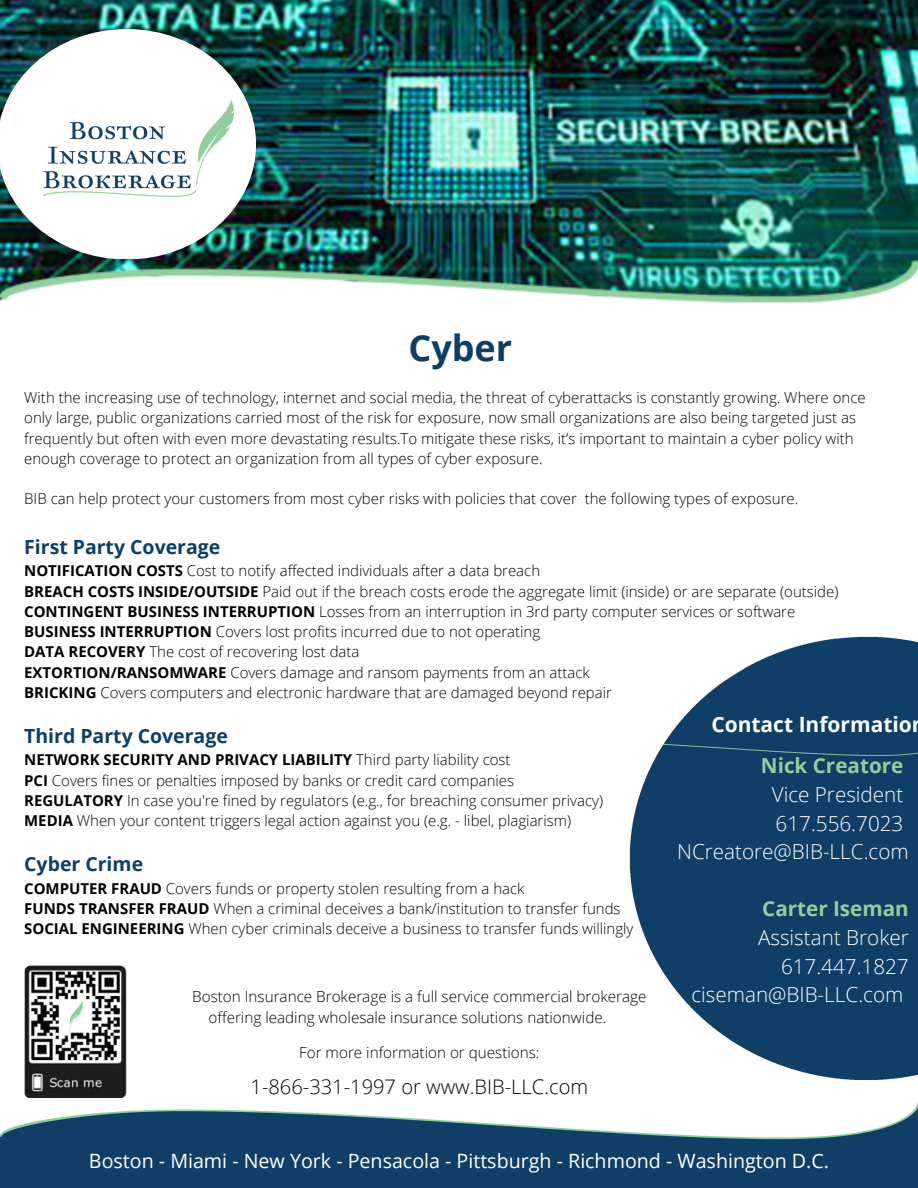
<style>
.page{position:relative;width:918px;height:1188px;background:#fff}
.page>*{position:absolute;margin:0;border:0;box-sizing:border-box;transform-origin:0 0}
.t1{font:700 36px "Open Sans";color:#0c3f66}
.t2{font:700 21px "Open Sans";color:#fff}
.t3{font:300 20.7px/28.7px "Open Sans";color:#fff;text-align:right}
.t4{font:700 20.7px "Open Sans";color:#91cf9c}
.t5{font:300 20.1px "Open Sans";color:#000}
.t6{font:19.65px "Open Sans";color:#fff}
.t7{font:700 19.5px "Open Sans";color:#0c3f66}
.t8{font:300 15.3px/20.9px "Open Sans";color:#000}
.t9{font:300 15px/20.2px "Open Sans";color:#000}
.s1{font-weight:700}
</style>
<div class="page">
<img style="left:24px;top:966px;width:103px;height:132px">
<img style="left:0;top:0;width:918px;height:303px">
<img style="left:0;top:29px;width:256px;height:230px">
<img style="left:43px;top:100px;width:190px;height:97px">
<img style="left:0;top:1102px;width:918px;height:86px">
<img style="left:629px;top:636px;width:289px;height:445px">
<h1 class="t1" style="left:409px;top:322px;width:105px">Cyber</h1>
<p class="t9" style="left:24px;top:387px;width:843px">With the increasing use of technology, internet and social media, the threat of cyberattacks is constantly growing. Where once only large, public organizations carried most of the risk for exposure, now small organizations are also being targeted just as frequently but often with even more devastating results.To mitigate these risks, it’s important to maintain a cyber policy with enough coverage to protect an organization from all types of cyber exposure.</p>
<p class="t9" style="left:24px;top:488px;width:776px">BIB can help protect your customers from most cyber risks with policies that cover the following types of exposure.</p>
<h3 class="t7" style="left:24px;top:533px;width:198px">First Party Coverage</h3>
<p class="t9" style="left:24px;top:561px;width:816px"><span class="s1">NOTIFICATION COSTS</span> Cost to notify affected individuals after a data breach<br><span class="s1">BREACH COSTS INSIDE/OUTSIDE</span> Paid out if the breach costs erode the aggregate limit (inside) or are separate (outside)<br><span class="s1">CONTINGENT BUSINESS INTERRUPTION</span> Losses from an interruption in 3rd party computer services or software <span class="s1">BUSINESS INTERRUPTION</span> Covers lost profits incurred due to not operating<br><span class="s1">DATA RECOVERY</span> The cost of recovering lost data<br><span class="s1">EXTORTION/RANSOMWARE</span> Covers damage and ransom payments from an attack<br><span class="s1">BRICKING</span> Covers computers and electronic hardware that are damaged beyond repair</p>
<h3 class="t7" style="left:24px;top:722px;width:205px">Third Party Coverage</h3>
<p class="t9" style="left:24px;top:750px;width:580px"><span class="s1">NETWORK SECURITY AND PRIVACY LIABILITY</span> Third party liability cost<br><span class="s1">PCI</span> Covers fines or penalties imposed by banks or credit card companies <span class="s1">REGULATORY</span> In case you're fined by regulators (e.g., for breaching consumer privacy)<br><span class="s1">MEDIA</span> When your content triggers legal action against you (e.g. - libel, plagiarism)</p>
<h3 class="t7" style="left:24px;top:850px;width:120px">Cyber Crime</h3>
<p class="t9" style="left:24px;top:878px;width:611px"><span class="s1">COMPUTER FRAUD</span> Covers funds or property stolen resulting from a hack<br><span class="s1">FUNDS TRANSFER FRAUD</span> When a criminal deceives a bank/institution to transfer funds<br><span class="s1">SOCIAL ENGINEERING</span> When cyber criminals deceive a business to transfer funds willingly</p>
<h2 class="t2" style="left:711px;top:709px;width:202px">Contact Informatio</h2>
<h3 class="t4" style="left:761px;top:751px;width:144px">Nick Creatore</h3>
<h3 class="t3" style="left:677px;top:780px;width:233px">Vice President<br>617.556.7023<br>NCreatore@BIB-LLC.com</h3>
<h3 class="t4" style="left:762px;top:894px;width:148px">Carter Iseman</h3>
<h3 class="t3" style="left:691px;top:923px;width:219px">Assistant Broker<br>617.447.1827 ciseman@BIB-LLC.com</h3>
<p class="t8" style="left:209px;top:986px;width:439px;text-indent:-16px">Boston Insurance Brokerage is a full service commercial brokerage offering leading wholesale insurance solutions nationwide.</p>
<p class="t8" style="left:299px;top:1041px;width:242px">For more information or questions:</p>
<h3 class="t5" style="left:251px;top:1072px;width:339px">1-866-331-1997 or www.BIB-LLC.com</h3>
<h3 class="t6" style="left:89px;top:1147px;width:742px">Boston - Miami - New York - Pensacola - Pittsburgh - Richmond - Washington D.C.</h3>
</div>
